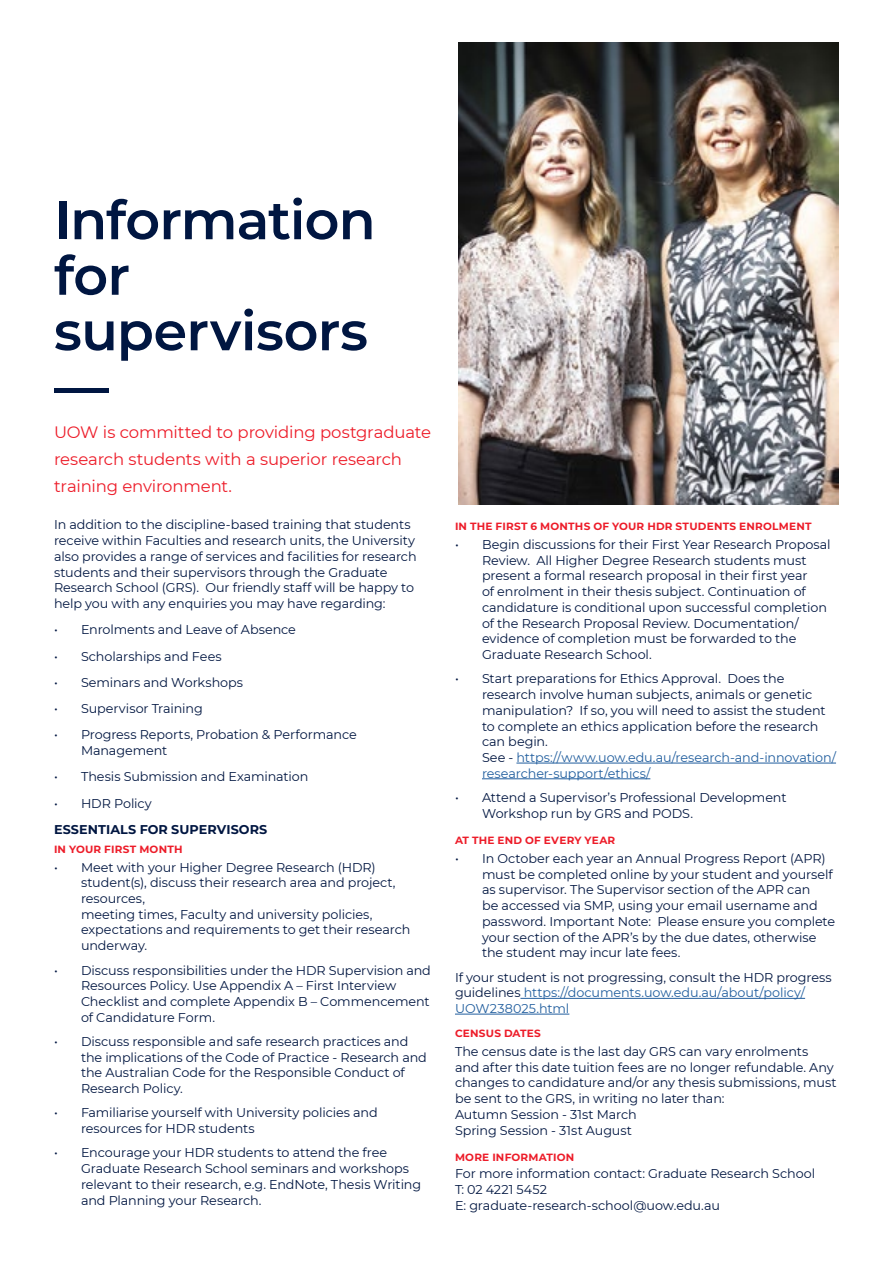
<style>
.page{position:relative;width:893px;height:1263px;background:#fff}
.page>*{position:absolute;margin:0;border:0;box-sizing:border-box;transform-origin:0 0}
.t1{font:600 54px/55.5px "Montserrat";letter-spacing:-.015em;color:#001641}
.t2{font:16.5px/27px "Montserrat";letter-spacing:-.01em;color:#ed1c29}
.t3{font:12.75px/15.8px "Montserrat";letter-spacing:-.005em;color:#001641}
.t4{font:700 12.75px "Montserrat";letter-spacing:.005em;color:#001641}
.t5{font:700 10.5px "Montserrat";letter-spacing:.02em;color:#ed1c29}
.s1{color:#215e9e}
</style>
<div class="page">
<hr style="left:516px;top:763px;width:320px;height:1px;background:#215e9e">
<hr style="left:482px;top:778px;width:168px;height:1px;background:#215e9e">
<hr style="left:520px;top:998px;width:285px;height:1px;background:#215e9e">
<hr style="left:455px;top:1014px;width:114px;height:1px;background:#215e9e">
<img style="left:459px;top:43px;width:380px;height:461px">
<h1 class="t1" style="left:54px;top:190px;width:323px">Information for supervisors —</h1>
<p class="t2" style="left:54px;top:418px;width:378px">UOW is committed to providing postgraduate research students with a superior research training environment.</p>
<p class="t3" style="left:54px;top:517px;width:364px">In addition to the discipline-based training that students receive within Faculties and research units, the University also provides a range of services and facilities for research students and their supervisors through the Graduate Research School (GRS). Our friendly staff will be happy to help you with any enquiries you may have regarding:</p>
<p class="t3" style="left:54px;top:622px;width:244px">• Enrolments and Leave of Absence</p>
<p class="t3" style="left:54px;top:648px;width:169px">• Scholarships and Fees</p>
<p class="t3" style="left:54px;top:674px;width:191px">• Seminars and Workshops</p>
<p class="t3" style="left:54px;top:700px;width:150px">• Supervisor Training</p>
<p class="t3" style="left:81px;top:727px;width:277px;text-indent:-27px">• Progress Reports, Probation &amp; Performance<br>Management</p>
<p class="t3" style="left:54px;top:769px;width:256px">• Thesis Submission and Examination</p>
<p class="t3" style="left:54px;top:795px;width:99px">• HDR Policy</p>
<p class="t4" style="left:54px;top:820px;width:215px">ESSENTIALS FOR SUPERVISORS</p>
<p class="t5" style="left:54px;top:841px;width:130px">IN YOUR FIRST MONTH</p>
<p class="t3" style="left:81px;top:859px;width:331px;text-indent:-27px">• Meet with your Higher Degree Research (HDR) student(s), discuss their research area and project, resources,<br>meeting times, Faculty and university policies, expectations and requirements to get their research underway.</p>
<p class="t3" style="left:81px;top:962px;width:351px;text-indent:-27px">• Discuss responsibilities under the HDR Supervision and Resources Policy. Use Appendix A – First Interview Checklist and complete Appendix B – Commencement of Candidature Form.</p>
<p class="t3" style="left:81px;top:1033px;width:347px;text-indent:-27px">• Discuss responsible and safe research practices and the implications of the Code of Practice - Research and the Australian Code for the Responsible Conduct of Research Policy.</p>
<p class="t3" style="left:81px;top:1104px;width:298px;text-indent:-27px">• Familiarise yourself with University policies and resources for HDR students</p>
<p class="t3" style="left:81px;top:1144px;width:342px;text-indent:-27px">• Encourage your HDR students to attend the free Graduate Research School seminars and workshops relevant to their research, e.g. EndNote, Thesis Writing and Planning your Research.</p>
<p class="t5" style="left:455px;top:519px;width:358px">IN THE FIRST 6 MONTHS OF YOUR HDR STUDENTS ENROLMENT</p>
<p class="t3" style="left:482px;top:536px;width:350px;text-indent:-27px">• Begin discussions for their First Year Research Proposal Review. All Higher Degree Research students must present a formal research proposal in their first year<br>of enrolment in their thesis subject. Continuation of candidature is conditional upon successful completion of the Research Proposal Review. Documentation/ evidence of completion must be forwarded to the Graduate Research School.</p>
<p class="t3" style="left:482px;top:670px;width:356px;text-indent:-27px">• Start preparations for Ethics Approval. Does the research involve human subjects, animals or genetic manipulation? If so, you will need to assist the student to complete an ethics application before the research can begin.<br>See - <span class="s1">https://www.uow.edu.au/research-and-innovation/ researcher-support/ethics/</span></p>
<p class="t3" style="left:482px;top:789px;width:306px;text-indent:-27px">• Attend a Supervisor’s Professional Development<br>Workshop run by GRS and PODS.</p>
<p class="t5" style="left:455px;top:833px;width:162px">AT THE END OF EVERY YEAR</p>
<p class="t3" style="left:482px;top:850px;width:355px;text-indent:-27px">• In October each year an Annual Progress Report (APR) must be completed online by your student and yourself as supervisor. The Supervisor section of the APR can<br>be accessed via SMP, using your email username and password. Important Note: Please ensure you complete your section of the APR’s by the due dates, otherwise the student may incur late fees.</p>
<p class="t3" style="left:455px;top:969px;width:378px">If your student is not progressing, consult the HDR progress guidelines <span class="s1">https://documents.uow.edu.au/about/policy/<br>UOW238025.html</span></p>
<p class="t5" style="left:455px;top:1026px;width:87px">CENSUS DATES</p>
<p class="t3" style="left:455px;top:1043px;width:383px">The census date is the last day GRS can vary enrolments<br>and after this date tuition fees are no longer refundable. Any changes to candidature and/or any thesis submissions, must be sent to the GRS, in writing no later than:<br>Autumn Session - 31st March<br>Spring Session - 31st August</p>
<p class="t5" style="left:455px;top:1149px;width:121px">MORE INFORMATION</p>
<p class="t3" style="left:455px;top:1165px;width:362px">For more information contact: Graduate Research School<br>T: 02 4221 5452<br>E: graduate-research-school@uow.edu.au</p>
</div>
